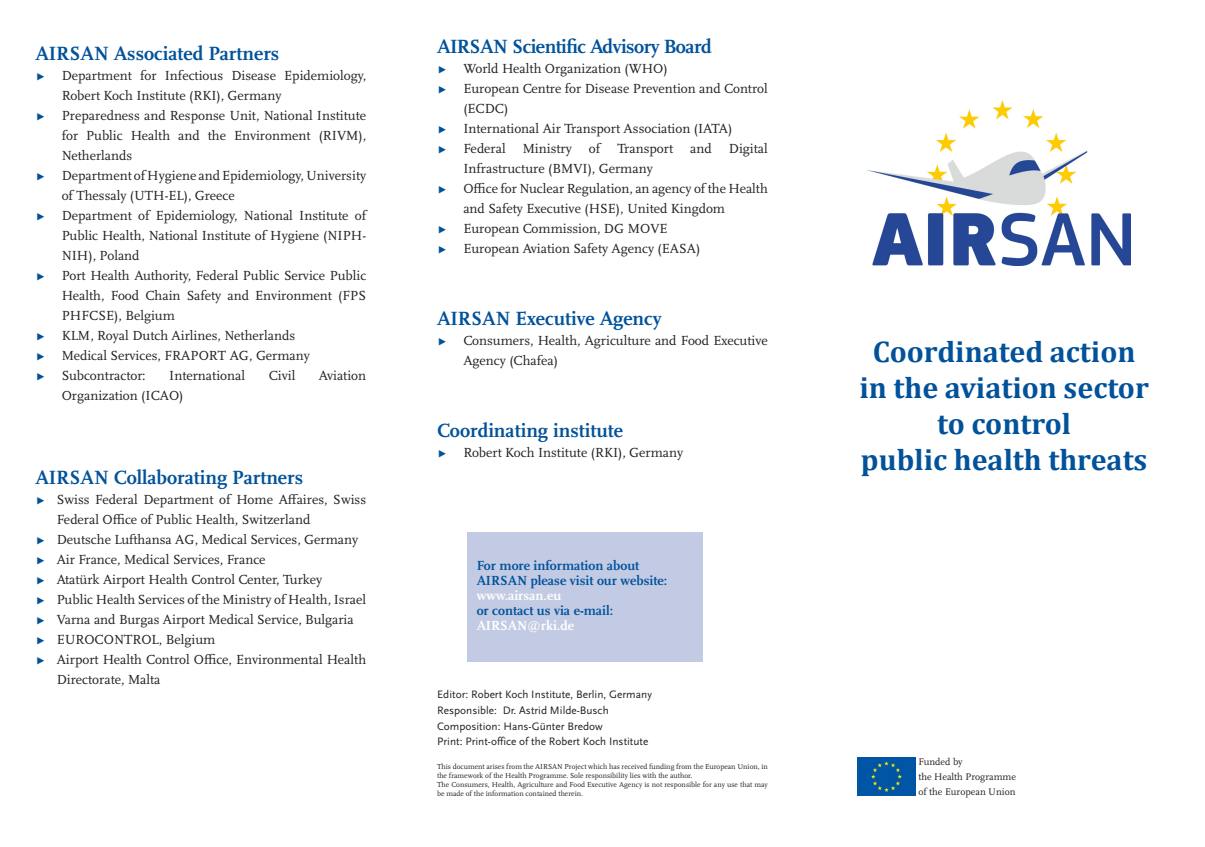
<style>
.page{position:relative;width:1205px;height:847px;background:#fff}
.page>*{position:absolute;margin:0;border:0;box-sizing:border-box;transform-origin:0 0}
.Titel{font:700 30px/36px "Cambria";color:#01529a;text-align:center}
.Überschrift1{font:700 20px "Scala Pro";color:#01529a}
.Überschrift1-2{font:700 20px "Scala Pro";letter-spacing:-.025em;color:#01529a}
.Fliesstext{font:13.75px/20px "Scala Pro";color:#231f20}
.Fliesstext-2{font:700 13.75px "Scala Pro";color:#01529a}
.Fliesstext-3{font:700 13.75px "Scala Pro";color:#fff}
.Herrausgeber_Autor{font:11.25px "Scala Sans Pro";color:#231f20}
.Fliesstext-4{font:10px "Scala Pro";color:#231f20}
.Fliesstext-5{font:7.5px/9px "Scala Pro";color:#231f20}
.s1{font-family:"Scala Sans Pro";font-weight:700;font-size:10px;color:#01529a}
</style>
<div class="page">
<img style="left:867px;top:101px;width:264px;height:165px">
<div style="left:467px;top:532px;width:235px;height:129px;background:#c3cbe4"></div>
<img style="left:857px;top:757px;width:58px;height:39px">
<p class="Überschrift1" style="left:35px;top:42px;width:245px">AIRSAN Associated Partners</p>
<p class="Fliesstext" style="left:62px;top:65px;width:306px;text-indent:-26px"><span class="s1">▶</span> Department for Infectious Disease Epidemiology,<br>Robert Koch Institute (RKI), Germany</p>
<p class="Fliesstext" style="left:62px;top:105px;width:306px;text-align:justify;text-indent:-26px"><span class="s1">▶</span> Preparedness and Response Unit, National Institute for Public Health and the Environment (RIVM), Netherlands</p>
<p class="Fliesstext" style="left:62px;top:165px;width:306px;text-indent:-26px"><span class="s1">▶</span> Department of Hygiene and Epidemiology, University of Thessaly (UTH-EL), Greece</p>
<p class="Fliesstext" style="left:62px;top:205px;width:306px;text-align:justify;text-indent:-26px"><span class="s1">▶</span> Department of Epidemiology, National Institute of Public Health, National Institute of Hygiene (NIPH-NIH), Poland</p>
<p class="Fliesstext" style="left:62px;top:265px;width:306px;text-align:justify;text-indent:-26px"><span class="s1">▶</span> Port Health Authority, Federal Public Service Public Health, Food Chain Safety and Environment (FPS PHFCSE), Belgium</p>
<p class="Fliesstext" style="left:35px;top:325px;width:261px"><span class="s1">▶</span> KLM, Royal Dutch Airlines, Netherlands</p>
<p class="Fliesstext" style="left:35px;top:345px;width:276px"><span class="s1">▶</span> Medical Services, FRAPORT AG, Germany</p>
<p class="Fliesstext" style="left:35px;top:365px;width:112px"><span class="s1">▶</span> Subcontractor:</p>
<p class="Fliesstext" style="left:169px;top:365px;width:77px">International</p>
<p class="Fliesstext" style="left:269px;top:365px;width:28px">Civil</p>
<p class="Fliesstext" style="left:319px;top:365px;width:49px">Aviation</p>
<p class="Fliesstext" style="left:62px;top:385px;width:123px">Organization (ICAO)</p>
<p class="Überschrift1" style="left:35px;top:466px;width:269px">AIRSAN Collaborating Partners</p>
<p class="Fliesstext" style="left:57px;top:489px;width:311px;text-indent:-21px"><span class="s1">▶</span> Swiss Federal Department of Home Affaires, Swiss<br>Federal Office of Public Health, Switzerland</p>
<p class="Fliesstext" style="left:35px;top:529px;width:324px"><span class="s1">▶</span> Deutsche Lufthansa AG, Medical Services, Germany</p>
<p class="Fliesstext" style="left:35px;top:549px;width:232px"><span class="s1">▶</span> Air France, Medical Services, France</p>
<p class="Fliesstext" style="left:35px;top:569px;width:288px"><span class="s1">▶</span> Atatürk Airport Health Control Center, Turkey</p>
<p class="Fliesstext" style="left:35px;top:589px;width:332px"><span class="s1">▶</span> Public Health Services of the Ministry of Health, Israel</p>
<p class="Fliesstext" style="left:35px;top:609px;width:320px"><span class="s1">▶</span> Varna and Burgas Airport Medical Service, Bulgaria</p>
<p class="Fliesstext" style="left:35px;top:629px;width:181px"><span class="s1">▶</span> EUROCONTROL, Belgium</p>
<p class="Fliesstext" style="left:57px;top:649px;width:311px;text-indent:-21px"><span class="s1">▶</span> Airport Health Control Office, Environmental Health<br>Directorate, Malta</p>
<p class="Überschrift1-2" style="left:437px;top:34px;width:276px">AIRSAN Scientific Advisory Board</p>
<p class="Fliesstext" style="left:437px;top:58px;width:232px"><span class="s1">▶</span> World Health Organization (WHO)</p>
<p class="Fliesstext" style="left:463px;top:78px;width:306px;text-indent:-26px"><span class="s1">▶</span> European Centre for Disease Prevention and Control (ECDC)</p>
<p class="Fliesstext" style="left:437px;top:118px;width:297px"><span class="s1">▶</span> International Air Transport Association (IATA)</p>
<p class="Fliesstext" style="left:463px;top:138px;width:306px;text-indent:-26px"><span class="s1">▶</span> Federal Ministry of Transport and Digital<br>Infrastructure (BMVI), Germany</p>
<p class="Fliesstext" style="left:463px;top:178px;width:306px;text-indent:-26px"><span class="s1">▶</span> Office for Nuclear Regulation, an agency of the Health and Safety Executive (HSE), United Kingdom</p>
<p class="Fliesstext" style="left:437px;top:218px;width:232px"><span class="s1">▶</span> European Commission, DG MOVE</p>
<p class="Fliesstext" style="left:437px;top:238px;width:265px"><span class="s1">▶</span> European Aviation Safety Agency (EASA)</p>
<p class="Überschrift1" style="left:437px;top:306px;width:226px">AIRSAN Executive Agency</p>
<p class="Fliesstext" style="left:463px;top:330px;width:306px;text-indent:-26px"><span class="s1">▶</span> Consumers, Health, Agriculture and Food Executive<br>Agency (Chafea)</p>
<p class="Überschrift1" style="left:437px;top:418px;width:187px">Coordinating institute</p>
<p class="Fliesstext" style="left:437px;top:442px;width:248px"><span class="s1">▶</span> Robert Koch Institute (RKI), Germany</p>
<p class="Fliesstext-2" style="left:477px;top:557px;width:164px">For more information about</p>
<p class="Fliesstext-2" style="left:477px;top:572px;width:192px">AIRSAN please visit our website:</p>
<p class="Fliesstext-3" style="left:477px;top:587px;width:86px">www.airsan.eu</p>
<p class="Fliesstext-2" style="left:477px;top:602px;width:138px">or contact us via e-mail:</p>
<p class="Fliesstext-3" style="left:477px;top:617px;width:99px">AIRSAN@rki.de</p>
<p class="Herrausgeber_Autor" style="left:437px;top:688px;width:216px">Editor: Robert Koch Institute, Berlin, Germany</p>
<p class="Herrausgeber_Autor" style="left:437px;top:704px;width:173px">Responsible: Dr. Astrid Milde-Busch</p>
<p class="Herrausgeber_Autor" style="left:437px;top:719px;width:167px">Composition: Hans-Günter Bredow</p>
<p class="Herrausgeber_Autor" style="left:437px;top:735px;width:213px">Print: Print-office of the Robert Koch Institute</p>
<p class="Fliesstext-5" style="left:437px;top:762px;width:332px">This document arises from the AIRSAN Project which has received funding from the European Union, in the framework of the Health Programme. Sole responsibility lies with the author.</p>
<p class="Fliesstext-5" style="left:437px;top:780px;width:332px">The Consumers, Health, Agriculture and Food Executive Agency is not responsible for any use that may be made of the information contained therein.</p>
<p class="Titel" style="left:873px;top:333px;width:264px">Coordinated action</p>
<p class="Titel" style="left:859px;top:369px;width:291px">in the aviation sector</p>
<p class="Titel" style="left:861px;top:405px;width:288px">to control<br>public health threats</p>
<p class="Fliesstext-4" style="left:918px;top:756px;width:46px">Funded by</p>
<p class="Fliesstext-4" style="left:918px;top:771px;width:99px">the Health Programme</p>
<p class="Fliesstext-4" style="left:918px;top:786px;width:99px">of the European Union</p>
</div>
